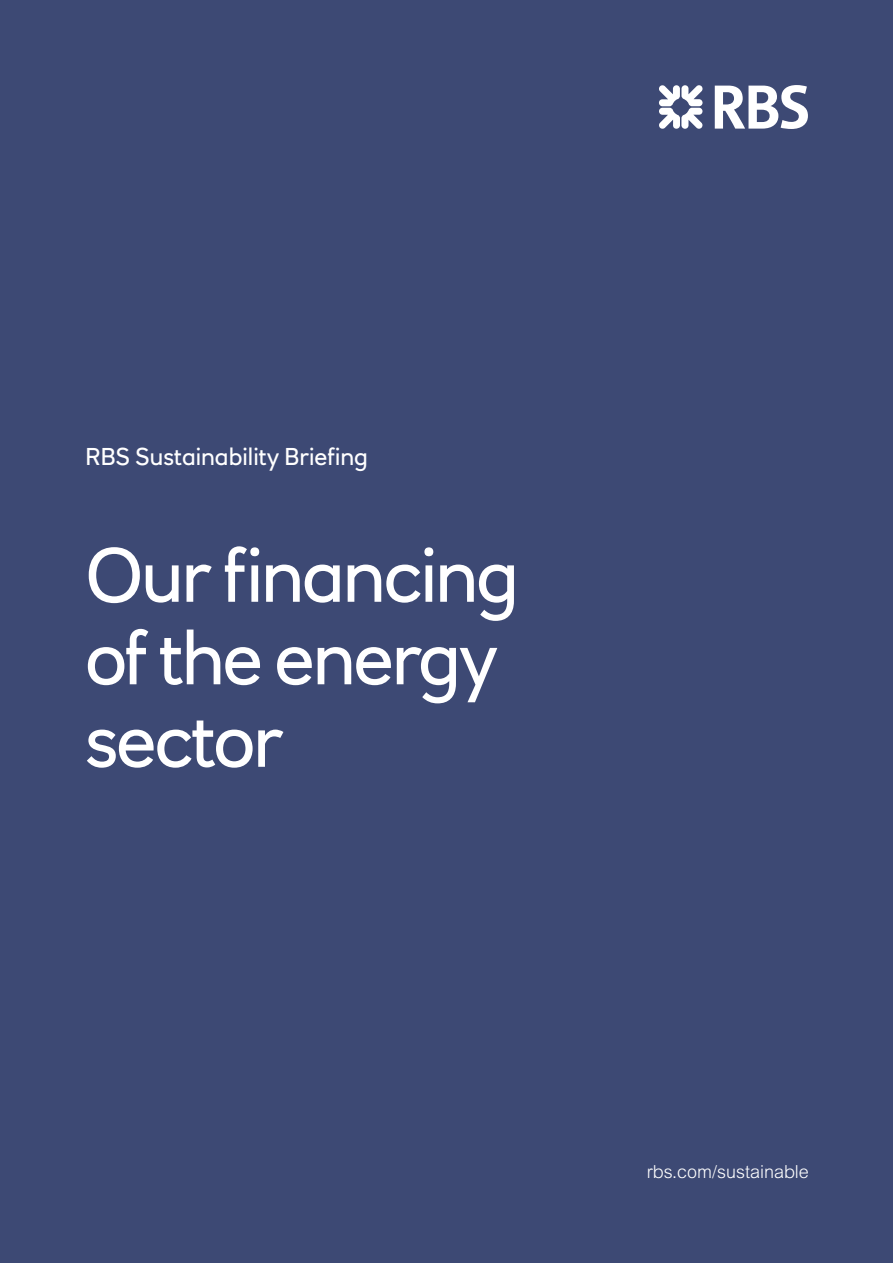
<style>
.page{position:relative;width:893px;height:1263px;background:#3d4974}
.page>*{position:absolute;margin:0;border:0;box-sizing:border-box;transform-origin:0 0}
.t1{font:75px/82.5px "RN House Sans";letter-spacing:-.03em;color:#fff}
.t2{font:24px "RN House Sans";color:#fff}
.t3{font:300 18px "Arial";color:#fff}
</style>
<div class="page">
<svg style="left:659px;top:85px;width:44px;height:44px"></svg>
<svg style="left:715px;top:85px;width:93px;height:44px"></svg>
<p class="t2" style="left:86px;top:442px;width:284px">RBS Sustainability Briefing</p>
<p class="t1" style="left:85px;top:534px;width:435px">Our financing of the energy sector</p>
<p class="t3" style="left:647px;top:1161px;width:164px">rbs.com/sustainable</p>
</div>
